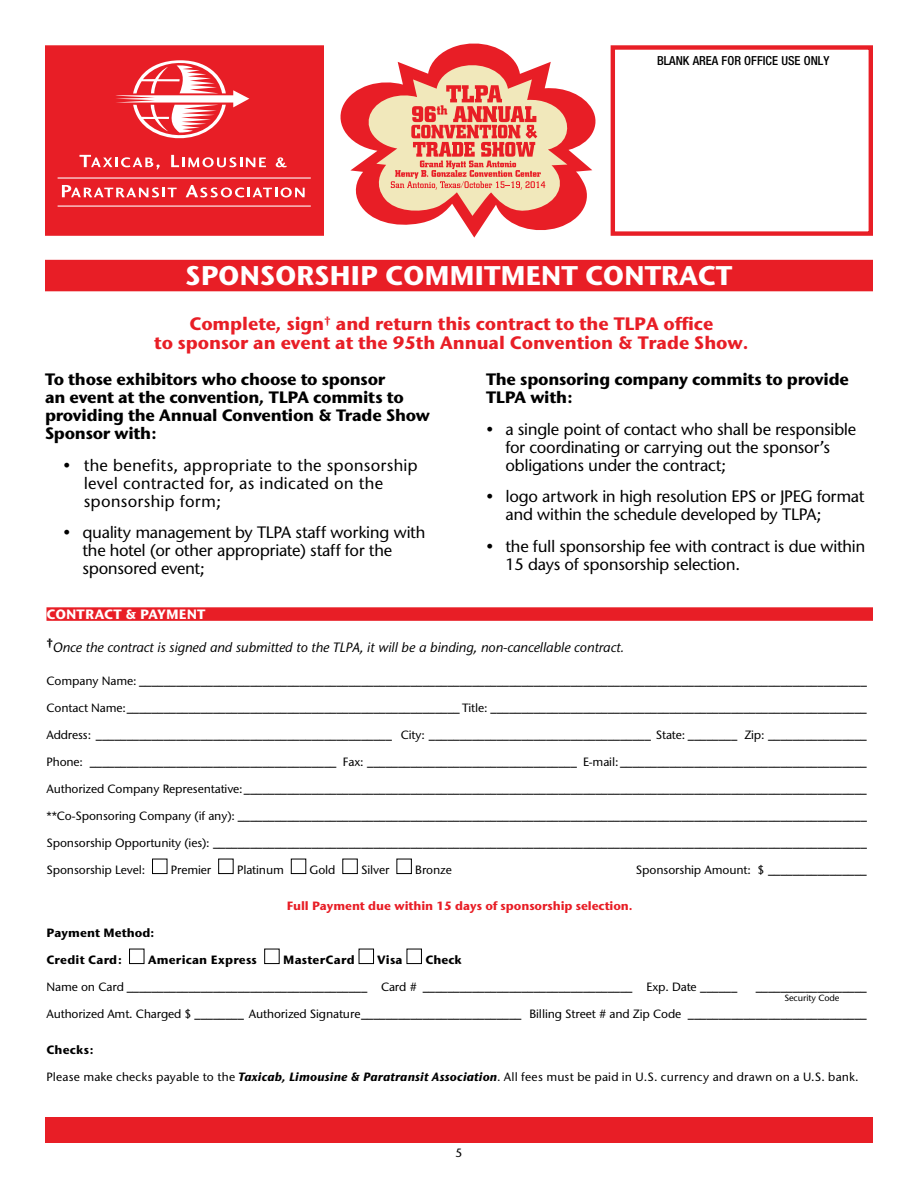
<style>
.page{position:relative;width:918px;height:1188px;background:#fff}
.page>*{position:absolute;margin:0;border:0;box-sizing:border-box;transform-origin:0 0}
.Sponsorship_Commitme{font:700 27px "Bell Stone Sans";letter-spacing:-.01em;color:#fff}
.t1{font:700 18px/19.5px "Bell Stone Sans";letter-spacing:-.01em;color:#e81e26;text-align:center}
.t2{font:16.5px/18px "Bell Stone Sans";letter-spacing:-.02em;color:#000}
.t3{font:700 16.5px/18px "Bell Stone Sans";letter-spacing:-.02em;color:#000}
.t4{font:16.5px/18px "Bell Stone Sans";letter-spacing:.01em;color:#000}
.t5{font:italic 13.5px "Bell Stone Sans";letter-spacing:-.01em;color:#000}
.Body_Text{font:700 13.5px "Bell Stone Sans";letter-spacing:.01em;color:#fff}
.t6{font:500 condensed 12.45px "Helvetica Neue";color:#000}
.t7{font:12px "Bell Stone Sans";letter-spacing:-.01em;color:#000}
.t8{font:12px "Bell Stone Sans";letter-spacing:.015em;color:#000}
.t9{font:700 12px "Bell Stone Sans";letter-spacing:.01em;color:#000}
.t10{font:700 12px "Bell Stone Sans";letter-spacing:-.01em;color:#e81e26}
.Body_Text-2{font:9px "Bell Stone Sans";letter-spacing:-.01em;color:#000}
.s1{font-weight:700;font-style:italic}
</style>
<div class="page">
<div style="left:45px;top:45px;width:279px;height:191px;background:#e81e26;border:4px solid #e81e26"></div>
<div style="left:611px;top:45px;width:262px;height:191px;background:#fff;border:4px solid #e81e26"></div>
<svg style="left:62px;top:185px;width:115px;height:12px"></svg>
<svg style="left:186px;top:185px;width:119px;height:12px"></svg>
<svg style="left:79px;top:155px;width:81px;height:15px"></svg>
<svg style="left:171px;top:155px;width:95px;height:12px"></svg>
<svg style="left:276px;top:157px;width:11px;height:10px"></svg>
<hr style="left:58px;top:177px;width:253px;height:2px;background:#fff">
<hr style="left:58px;top:206px;width:253px;height:1px;background:#fff">
<svg style="left:116px;top:60px;width:133px;height:79px"></svg>
<div style="left:45px;top:1117px;width:828px;height:26px;background:#e81e26"></div>
<div style="left:46px;top:607px;width:827px;height:14px;background:#e81e26"></div>
<div style="left:152px;top:859px;width:15px;height:15px;border:1px solid #000"></div>
<div style="left:218px;top:859px;width:15px;height:15px;border:1px solid #000"></div>
<div style="left:291px;top:859px;width:15px;height:15px;border:1px solid #000"></div>
<div style="left:397px;top:859px;width:15px;height:15px;border:1px solid #000"></div>
<div style="left:129px;top:949px;width:15px;height:15px;border:1px solid #000"></div>
<div style="left:264px;top:949px;width:15px;height:15px;border:1px solid #000"></div>
<div style="left:359px;top:949px;width:15px;height:15px;border:1px solid #000"></div>
<div style="left:407px;top:949px;width:15px;height:15px;border:1px solid #000"></div>
<div style="left:45px;top:260px;width:828px;height:31px;background:#e81e26"></div>
<svg style="left:341px;top:43px;width:254px;height:195px"></svg>
<svg style="left:364px;top:62px;width:207px;height:154px;background:#ee9581"></svg>
<p class="t6" style="left:657px;top:53px;width:174px">BLANK AREA FOR OFFICE USE ONLY</p>
<p class="Sponsorship_Commitme" style="left:186px;top:259px;width:548px">SPONSORSHIP COMMITMENT CONTRACT</p>
<p class="t1" style="left:154px;top:313px;width:596px">Complete, sign<sup>†</sup> and return this contract to the TLPA office<br>to sponsor an event at the 95th Annual Convention &amp; Trade Show.</p>
<p class="t3" style="left:45px;top:370px;width:387px">To those exhibitors who choose to sponsor<br>an event at the convention, TLPA commits to providing the Annual Convention &amp; Trade Show Sponsor with:</p>
<p class="t4" style="left:84px;top:456px;width:335px;text-indent:-21px">• the benefits, appropriate to the sponsorship level contracted for, as indicated on the sponsorship form;</p>
<p class="t2" style="left:82px;top:523px;width:344px;text-indent:-19px">• quality management by TLPA staff working with the hotel (or other appropriate) staff for the sponsored event;</p>
<p class="t3" style="left:486px;top:370px;width:365px">The sponsoring company commits to provide<br>TLPA with:</p>
<p class="t2" style="left:505px;top:420px;width:352px;text-indent:-19px">• a single point of contact who shall be responsible for coordinating or carrying out the sponsor’s obligations under the contract;</p>
<p class="t2" style="left:505px;top:487px;width:360px;text-indent:-19px">• logo artwork in high resolution EPS or JPEG format and within the schedule developed by TLPA;</p>
<p class="t2" style="left:505px;top:537px;width:361px;text-indent:-19px">• the full sponsorship fee with contract is due within<br>15 days of sponsorship selection.</p>
<p class="Body_Text" style="left:46px;top:605px;width:161px">CONTRACT &amp; PAYMENT</p>
<p class="t5" style="left:46px;top:639px;width:579px"><sup>†</sup>Once the contract is signed and submitted to the TLPA, it will be a binding, non-cancellable contract.</p>
<p class="t7" style="left:46px;top:673px;width:822px">Company Name: ______________________________________________________________________________________________________________________</p>
<p class="t7" style="left:46px;top:700px;width:822px">Contact Name:______________________________________________________ Title: _____________________________________________________________</p>
<p class="t7" style="left:46px;top:727px;width:822px">Address: ________________________________________________ City: ____________________________________ State: ________ Zip: ________________</p>
<p class="t7" style="left:46px;top:754px;width:822px">Phone: ________________________________________ Fax: __________________________________ E-mail: ________________________________________</p>
<p class="t7" style="left:46px;top:781px;width:822px">Authorized Company Representative:_____________________________________________________________________________________________________</p>
<p class="t7" style="left:46px;top:808px;width:822px">**Co-Sponsoring Company (if any): ______________________________________________________________________________________________________</p>
<p class="t7" style="left:46px;top:835px;width:822px">Sponsorship Opportunity (ies): __________________________________________________________________________________________________________</p>
<p class="t7" style="left:46px;top:862px;width:100px">Sponsorship Level:</p>
<p class="t7" style="left:171px;top:862px;width:42px">Premier</p>
<p class="t7" style="left:237px;top:862px;width:48px">Platinum</p>
<p class="t7" style="left:310px;top:862px;width:27px">Gold</p>
<p class="t7" style="left:361px;top:862px;width:30px">Silver</p>
<p class="t7" style="left:415px;top:862px;width:38px">Bronze</p>
<p class="t7" style="left:636px;top:862px;width:232px">Sponsorship Amount: $ ________________</p>
<p class="t10" style="left:287px;top:898px;width:347px">Full Payment due within 15 days of sponsorship selection.</p>
<p class="t9" style="left:46px;top:925px;width:109px">Payment Method:</p>
<p class="t9" style="left:46px;top:952px;width:77px">Credit Card:</p>
<p class="t9" style="left:148px;top:952px;width:111px">American Express</p>
<p class="t9" style="left:283px;top:952px;width:73px">MasterCard</p>
<p class="t9" style="left:378px;top:952px;width:27px">Visa</p>
<p class="t9" style="left:425px;top:952px;width:38px">Check</p>
<p class="t7" style="left:46px;top:979px;width:692px">Name on Card _______________________________________ Card # __________________________________ Exp. Date ______</p>
<p class="t7" style="left:756px;top:979px;width:113px">__________________</p>
<p class="t7" style="left:46px;top:1006px;width:822px">Authorized Amt. Charged $ ________ Authorized Signature__________________________ Billing Street # and Zip Code _____________________________</p>
<p class="t9" style="left:46px;top:1042px;width:49px">Checks:</p>
<p class="t8" style="left:46px;top:1069px;width:814px">Please make checks payable to the <span class="s1">Taxicab, Limousine &amp; Paratransit Association</span>. All fees must be paid in U.S. currency and drawn on a U.S. bank.</p>
<p class="Body_Text-2" style="left:784px;top:993px;width:57px">Security Code</p>
<p class="t7" style="left:456px;top:1146px;width:8px">5</p>
</div>
